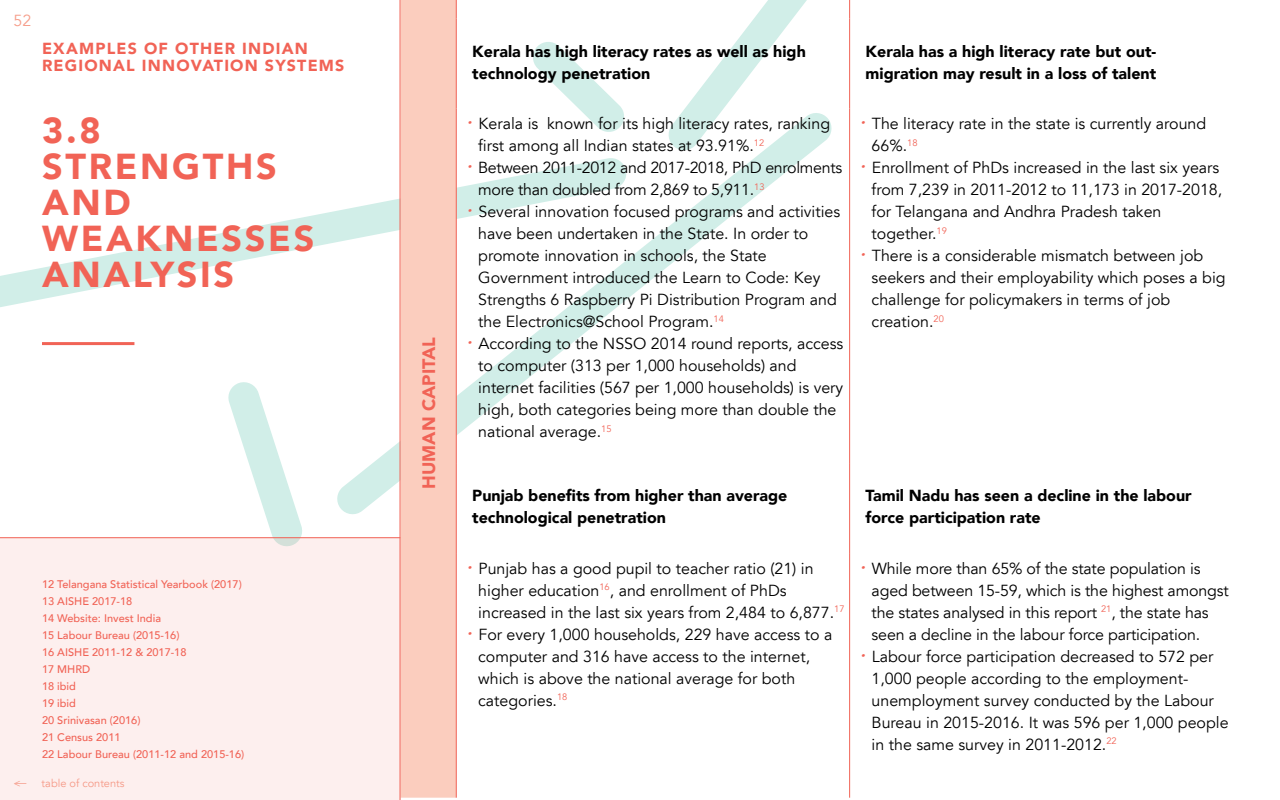
<style>
.page{position:relative;width:1280px;height:800px;background:#fff}
.page>*{position:absolute;margin:0;border:0;box-sizing:border-box;transform-origin:0 0}
.t1{font:900 36px/36px "Avenir LT";letter-spacing:.075em;color:#f16356}
.t2{font:900 18px "Avenir LT";color:#f16356}
.t3{font:16px/22px "Avenir LT";color:#000}
.t4{font:900 16px/22px "Avenir LT";color:#000}
.t5{font:16px/22px "Avenir LT";letter-spacing:-.02em;color:#000}
.t6{font:900 16px/17px "Avenir LT";letter-spacing:.075em;color:#f16356}
.t7{font:16px "Avenir LT";color:#f69f8c}
.t8{font:500 11px "Avenir LT";color:#f16356}
.t9{font:11px "Avenir LT";color:#f69f8c}
.s1{font-weight:500;font-style:italic;font-size:22px;color:#f16356}
</style>
<div class="page">
<svg style="left:228px;top:382px;width:74px;height:155px"></svg>
<svg style="left:533px;top:42px;width:90px;height:69px"></svg>
<svg style="left:0;top:211px;width:335px;height:96px"></svg>
<svg style="left:335px;top:111px;width:476px;height:405px"></svg>
<svg style="left:667px;top:0;width:165px;height:152px"></svg>
<div style="left:401px;top:0;width:55px;height:798px;background:#fbcdbe"></div>
<hr style="left:456px;top:18px;width:1px;height:90px;background:#f16356">
<hr style="left:456px;top:108px;width:1px;height:355px;background:#f16356">
<hr style="left:456px;top:463px;width:1px;height:90px;background:#f16356">
<hr style="left:456px;top:553px;width:1px;height:245px;background:#f16356">
<svg style="left:456px;top:0;width:1px;height:18px"></svg>
<hr style="left:849px;top:463px;width:1px;height:90px;background:#f16356">
<hr style="left:849px;top:553px;width:1px;height:245px;background:#f16356">
<svg style="left:849px;top:0;width:1px;height:18px"></svg>
<hr style="left:849px;top:18px;width:1px;height:90px;background:#f16356">
<hr style="left:849px;top:108px;width:1px;height:355px;background:#f16356">
<hr style="left:400px;top:0;width:1px;height:800px;background:#f16356">
<hr style="left:42px;top:342px;width:92px;height:3px;background:#f16356">
<hr style="left:0;top:537px;width:400px;height:1px;background:#f16356">
<div style="left:0;top:538px;width:401px;height:262px;background:#fdefee"></div>
<p class="t7" style="left:14px;top:11px;width:19px">52</p>
<p class="t6" style="left:42px;top:40px;width:304px">EXAMPLES OF OTHER INDIAN<br>REGIONAL INNOVATION SYSTEMS</p>
<p class="t1" style="left:42px;top:112px;width:274px">3.8<br>STRENGTHS<br>AND<br>WEAKNESSES<br>ANALYSIS</p>
<p class="t8" style="left:42px;top:578px;width:201px">12 Telangana Statistical Yearbook (2017)</p>
<p class="t8" style="left:42px;top:595px;width:92px">13 AISHE 2017-18</p>
<p class="t8" style="left:42px;top:612px;width:121px">14 Website: Invest India</p>
<p class="t8" style="left:42px;top:629px;width:139px">15 Labour Bureau (2015-16)</p>
<p class="t8" style="left:42px;top:646px;width:146px">16 AISHE 2011-12 &amp; 2017-18</p>
<p class="t8" style="left:42px;top:663px;width:50px">17 MHRD</p>
<p class="t8" style="left:42px;top:680px;width:36px">18 ibid</p>
<p class="t8" style="left:42px;top:697px;width:36px">19 ibid</p>
<p class="t8" style="left:42px;top:714px;width:100px">20 Srinivasan (2016)</p>
<p class="t8" style="left:42px;top:731px;width:80px">21 Census 2011</p>
<p class="t8" style="left:42px;top:748px;width:204px">22 Labour Bureau (2011-12 and 2015-16)</p>
<p class="t9" style="left:14px;top:777px;width:14px">&lt;—</p>
<p class="t9" style="left:42px;top:777px;width:84px">table of contents</p>
<p class="t2" style="left:418px;top:489px;width:153px;rotate:-90deg">HUMAN CAPITAL</p>
<p class="t4" style="left:472px;top:40px;width:335px">Kerala has high literacy rates as well as high technology penetration</p>
<p class="t4" style="left:866px;top:40px;width:292px">Kerala has a high literacy rate but out&shy;migration may result in a loss of talent</p>
<p class="t3" style="left:478px;top:113px;width:353px;text-indent:-12px"><span class="s1">·</span> Kerala is known for its high literacy rates, ranking first among all Indian states at 93.91%.<sup>12</sup></p>
<p class="t5" style="left:478px;top:157px;width:365px;text-indent:-12px"><span class="s1">·</span> Between 2011-2012 and 2017-2018, PhD enrolments more than doubled from 2,869 to 5,911.<sup>13</sup></p>
<p class="t3" style="left:478px;top:201px;width:364px;text-indent:-12px"><span class="s1">·</span> Several innovation focused programs and activities have been undertaken in the State. In order to promote innovation in schools, the State Government introduced the Learn to Code: Key Strengths 6 Raspberry Pi Distribution Program and the Electronics@School Program.<sup>14</sup></p>
<p class="t3" style="left:478px;top:333px;width:367px;text-indent:-12px"><span class="s1">·</span> According to the NSSO 2014 round reports, access to computer (313 per 1,000 households) and internet facilities (567 per 1,000 households) is very high, both categories being more than double the national average.<sup>15</sup></p>
<p class="t3" style="left:872px;top:113px;width:336px;text-indent:-12px"><span class="s1">·</span> The literacy rate in the state is currently around<br>66%.<sup>18</sup></p>
<p class="t3" style="left:872px;top:157px;width:352px;text-indent:-12px"><span class="s1">·</span> Enrollment of PhDs increased in the last six years from 7,239 in 2011-2012 to 11,173 in 2017-2018, for Telangana and Andhra Pradesh taken together.<sup>19</sup></p>
<p class="t3" style="left:872px;top:245px;width:356px;text-indent:-12px"><span class="s1">·</span> There is a considerable mismatch between job seekers and their employability which poses a big challenge for policymakers in terms of job creation.<sup>20</sup></p>
<p class="t4" style="left:472px;top:484px;width:317px">Punjab benefits from higher than average technological penetration</p>
<p class="t4" style="left:866px;top:484px;width:328px">Tamil Nadu has seen a decline in the labour force participation rate</p>
<p class="t3" style="left:478px;top:558px;width:368px;text-indent:-12px"><span class="s1">·</span> Punjab has a good pupil to teacher ratio (21) in higher education<sup>16</sup>, and enrollment of PhDs increased in the last six years from 2,484 to 6,877.<sup>17</sup></p>
<p class="t3" style="left:478px;top:624px;width:356px;text-indent:-12px"><span class="s1">·</span> For every 1,000 households, 229 have access to a computer and 316 have access to the internet, which is above the national average for both categories.<sup>18</sup></p>
<p class="t3" style="left:872px;top:558px;width:359px;text-indent:-12px"><span class="s1">·</span> While more than 65% of the state population is aged between 15-59, which is the highest amongst the states analysed in this report <sup>21</sup>, the state has seen a decline in the labour force participation.</p>
<p class="t3" style="left:872px;top:646px;width:358px;text-indent:-12px"><span class="s1">·</span> Labour force participation decreased to 572 per 1,000 people according to the employment&shy;unemployment survey conducted by the Labour Bureau in 2015-2016. It was 596 per 1,000 people in the same survey in 2011-2012.<sup>22</sup></p>
</div>
